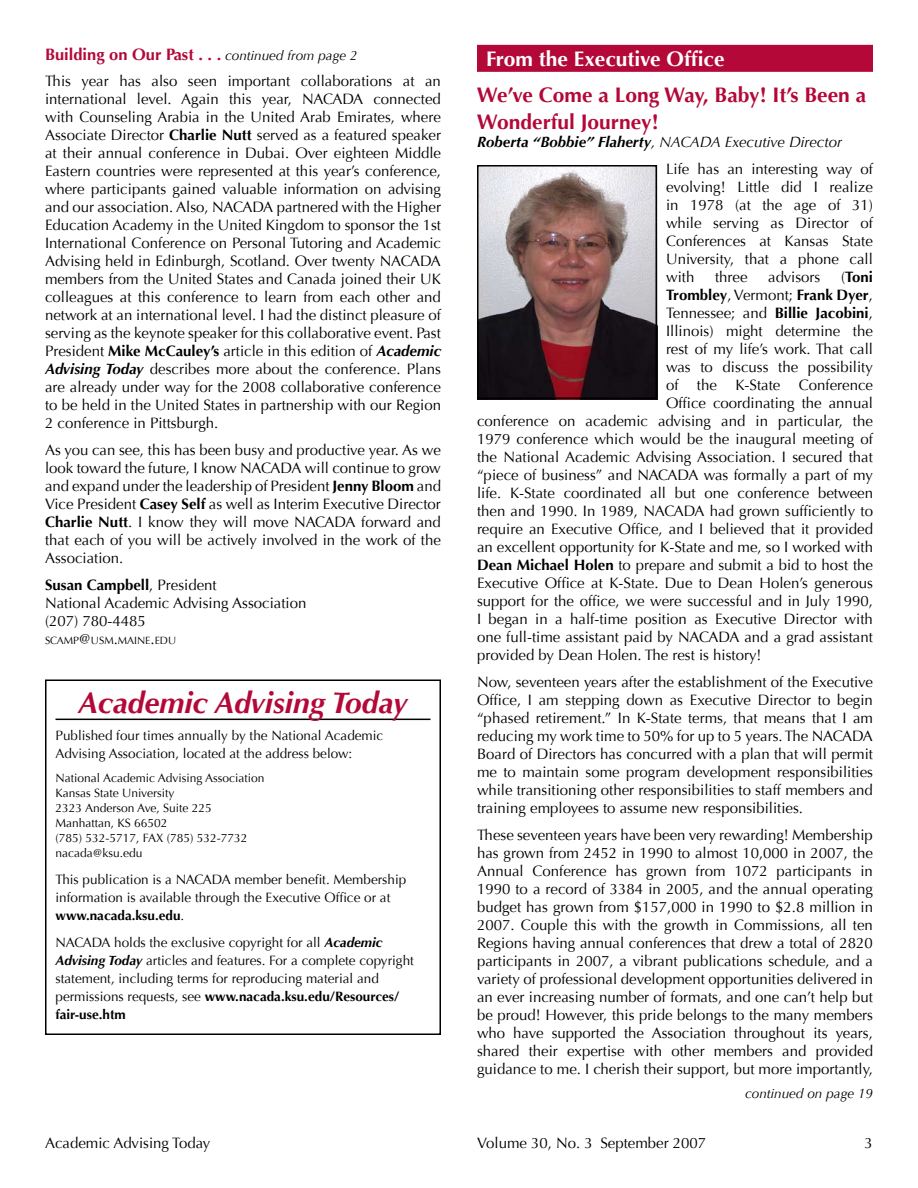
<style>
.page{position:relative;width:918px;height:1188px;background:#fff}
.page>*{position:absolute;margin:0;border:0;box-sizing:border-box;transform-origin:0 0}
.t1{font:italic 700 30px "Optima";color:#b30838}
.t2{font:700 21px/27px "Optima";color:#b30838}
.t3{font:700 21px "Optima";color:#fff}
.t4{font:700 16.5px "Optima";color:#b30838}
.t5{font:15px/18px "Optima";color:#000;text-align:justify}
.t6{font:700 15px "Optima";color:#000}
.t7{font:13.5px/18px "Optima";color:#000}
.t8{font:italic 13.5px "Optima";color:#000}
.t9{font:12px/15px "Optima";color:#000}
.t10{font:10.5px "Optima";color:#000}
.s1{font-weight:400;font-style:italic;font-size:13.5px;color:#000}
.s2{font-weight:700}
.s3{font-weight:700;font-style:italic}
.s4{font-size:15px}
.s5{font-style:italic}
.s6{font-weight:400}
</style>
<div class="page">
<div style="left:477px;top:45px;width:396px;height:27px;background:#b30838"></div>
<img style="left:480px;top:168px;width:174px;height:228px">
<div style="left:477px;top:165px;width:180px;height:234px;border:2px solid #000"></div>
<hr style="left:55px;top:719px;width:376px;height:1px;background:#000">
<div style="left:45px;top:679px;width:396px;height:356px;border:2px solid #000"></div>
<p class="t4" style="left:45px;top:45px;width:314px">Building on Our Past . . . <span class="s1">continued from page 2</span></p>
<p class="t5" style="left:45px;top:72px;width:398px">This year has also seen important collaborations at an international level. Again this year, NACADA connected with Counseling Arabia in the United Arab Emirates, where Associate Director <span class="s2">Charlie Nutt</span> served as a featured speaker at their annual conference in Dubai. Over eighteen Middle Eastern countries were represented at this year’s conference, where participants gained valuable information on advising and our association. Also, NACADA partnered with the Higher Education Academy in the United Kingdom to sponsor the 1st International Conference on Personal Tutoring and Academic Advising held in Edinburgh, Scotland. Over twenty NACADA members from the United States and Canada joined their UK colleagues at this conference to learn from each other and network at an international level. I had the distinct pleasure of serving as the keynote speaker for this collaborative event. Past President <span class="s2">Mike McCauley’s</span> article in this edition of <span class="s3">Academic Advising Today</span> describes more about the conference. Plans are already under way for the 2008 collaborative conference to be held in the United States in partnership with our Region 2 conference in Pittsburgh.</p>
<p class="t5" style="left:45px;top:441px;width:398px">As you can see, this has been busy and productive year. As we look toward the future, I know NACADA will continue to grow and expand under the leadership of President <span class="s2">Jenny Bloom</span> and Vice President <span class="s2">Casey Self</span> as well as Interim Executive Director <span class="s2">Charlie Nutt</span>. I know they will move NACADA forward and that each of you will be actively involved in the work of the Association.</p>
<p class="t5" style="left:45px;top:576px;width:263px;text-align:left"><span class="s2">Susan Campbell</span>, President<br>National Academic Advising Association (207) 780-4485</p>
<p class="t10" style="left:45px;top:634px;width:133px">SCAMP<span class="s4">@</span>USM<span class="s4">.</span>MAINE<span class="s4">.</span>EDU</p>
<h1 class="t1" style="left:78px;top:685px;width:331px">Academic Advising Today</h1>
<p class="t7" style="left:55px;top:726px;width:329px">Published four times annually by the National Academic<br>Advising Association, located at the address below:</p>
<p class="t9" style="left:55px;top:770px;width:211px">National Academic Advising Association<br>Kansas State University<br>2323 Anderson Ave, Suite 225<br>Manhattan, KS 66502<br>(785) 532-5717, FAX (785) 532-7732 nacada@ksu.edu</p>
<p class="t7" style="left:55px;top:870px;width:352px">This publication is a NACADA member benefit. Membership information is available through the Executive Office or at <span class="s2">www.nacada.ksu.edu</span>.</p>
<p class="t7" style="left:55px;top:933px;width:360px">NACADA holds the exclusive copyright for all <span class="s3">Academic Advising Today</span> articles and features. For a complete copyright statement, including terms for reproducing material and permissions requests, see <span class="s2">www.nacada.ksu.edu/Resources/ fair-use.htm</span></p>
<h2 class="t3" style="left:486px;top:46px;width:240px">From the Executive Office</h2>
<h2 class="t2" style="left:477px;top:81px;width:391px">We’ve Come a Long Way, Baby! It’s Been a<br>Wonderful Journey!</h2>
<p class="t5" style="left:666px;top:128px;width:209px;line-height:27px;text-indent:-189px"><span class="s3">Roberta “Bobbie” Flaherty</span><span class="s5">, NACADA Executive Director<br></span>Life has an interesting way of</p>
<p class="t5" style="left:666px;top:178px;width:208px">evolving! Little did I realize in 1978 (at the age of 31) while serving as Director of Conferences at Kansas State University, that a phone call with</p>
<p class="t5" style="left:715px;top:268px;width:34px">three</p>
<p class="t5" style="left:768px;top:268px;width:54px">advisors</p>
<p class="t6" style="left:841px;top:268px;width:33px"><span class="s6">(</span>Toni</p>
<p class="t6" style="left:666px;top:286px;width:208px">Trombley<span class="s6">, Vermont;</span> Frank Dyer<span class="s6">,</span></p>
<p class="t5" style="left:666px;top:304px;width:208px">Tennessee; and <span class="s2">Billie Jacobini</span>,</p>
<p class="t5" style="left:666px;top:322px;width:208px">Illinois) might determine the</p>
<p class="t5" style="left:666px;top:340px;width:209px">rest of my life’s work. That call</p>
<p class="t5" style="left:666px;top:358px;width:208px">was to discuss the possibility</p>
<p class="t5" style="left:666px;top:376px;width:209px">of the K-State Conference</p>
<p class="t5" style="left:666px;top:394px;width:209px">Office coordinating the annual</p>
<p class="t5" style="left:477px;top:412px;width:397px">conference on academic advising and in particular, the</p>
<p class="t5" style="left:477px;top:430px;width:397px">1979 conference which would be the inaugural meeting of</p>
<p class="t5" style="left:477px;top:448px;width:397px">the National Academic Advising Association. I secured that</p>
<p class="t5" style="left:477px;top:466px;width:398px">“piece of business” and NACADA was formally a part of my</p>
<p class="t5" style="left:477px;top:484px;width:398px">life. K-State coordinated all but one conference between</p>
<p class="t5" style="left:477px;top:502px;width:398px">then and 1990. In 1989, NACADA had grown sufficiently to</p>
<p class="t5" style="left:477px;top:520px;width:398px">require an Executive Office, and I believed that it provided</p>
<p class="t5" style="left:477px;top:538px;width:398px">an excellent opportunity for K-State and me, so I worked with</p>
<p class="t5" style="left:477px;top:556px;width:398px"><span class="s2">Dean Michael Holen</span> to prepare and submit a bid to host the</p>
<p class="t5" style="left:477px;top:574px;width:397px">Executive Office at K-State. Due to Dean Holen’s generous</p>
<p class="t5" style="left:477px;top:592px;width:397px">support for the office, we were successful and in July 1990,</p>
<p class="t5" style="left:477px;top:610px;width:397px">I began in a half-time position as Executive Director with</p>
<p class="t5" style="left:477px;top:628px;width:397px">one full-time assistant paid by NACADA and a grad assistant</p>
<p class="t5" style="left:477px;top:646px;width:286px">provided by Dean Holen. The rest is history!</p>
<p class="t5" style="left:477px;top:673px;width:398px">Now, seventeen years after the establishment of the Executive Office, I am stepping down as Executive Director to begin “phased retirement.” In K-State terms, that means that I am reducing my work time to 50% for up to 5 years. The NACADA Board of Directors has concurred with a plan that will permit me to maintain some program development responsibilities while transitioning other responsibilities to staff members and training employees to assume new responsibilities.</p>
<p class="t5" style="left:477px;top:826px;width:398px">These seventeen years have been very rewarding! Membership has grown from 2452 in 1990 to almost 10,000 in 2007, the Annual Conference has grown from 1072 participants in 1990 to a record of 3384 in 2005, and the annual operating budget has grown from $157,000 in 1990 to $2.8 million in 2007. Couple this with the growth in Commissions, all ten Regions having annual conferences that drew a total of 2820 participants in 2007, a vibrant publications schedule, and a variety of professional development opportunities delivered in an ever increasing number of formats, and one can’t help but be proud! However, this pride belongs to the many members who have supported the Association throughout its years, shared their expertise with other members and provided guidance to me. I cherish their support, but more importantly,</p>
<p class="t8" style="left:745px;top:1086px;width:129px">continued on page 19</p>
<p class="t5" style="left:45px;top:1134px;width:167px">Academic Advising Today</p>
<p class="t5" style="left:477px;top:1134px;width:231px">Volume 30, No. 3 September 2007</p>
<p class="t5" style="left:865px;top:1134px;width:10px">3</p>
</div>
